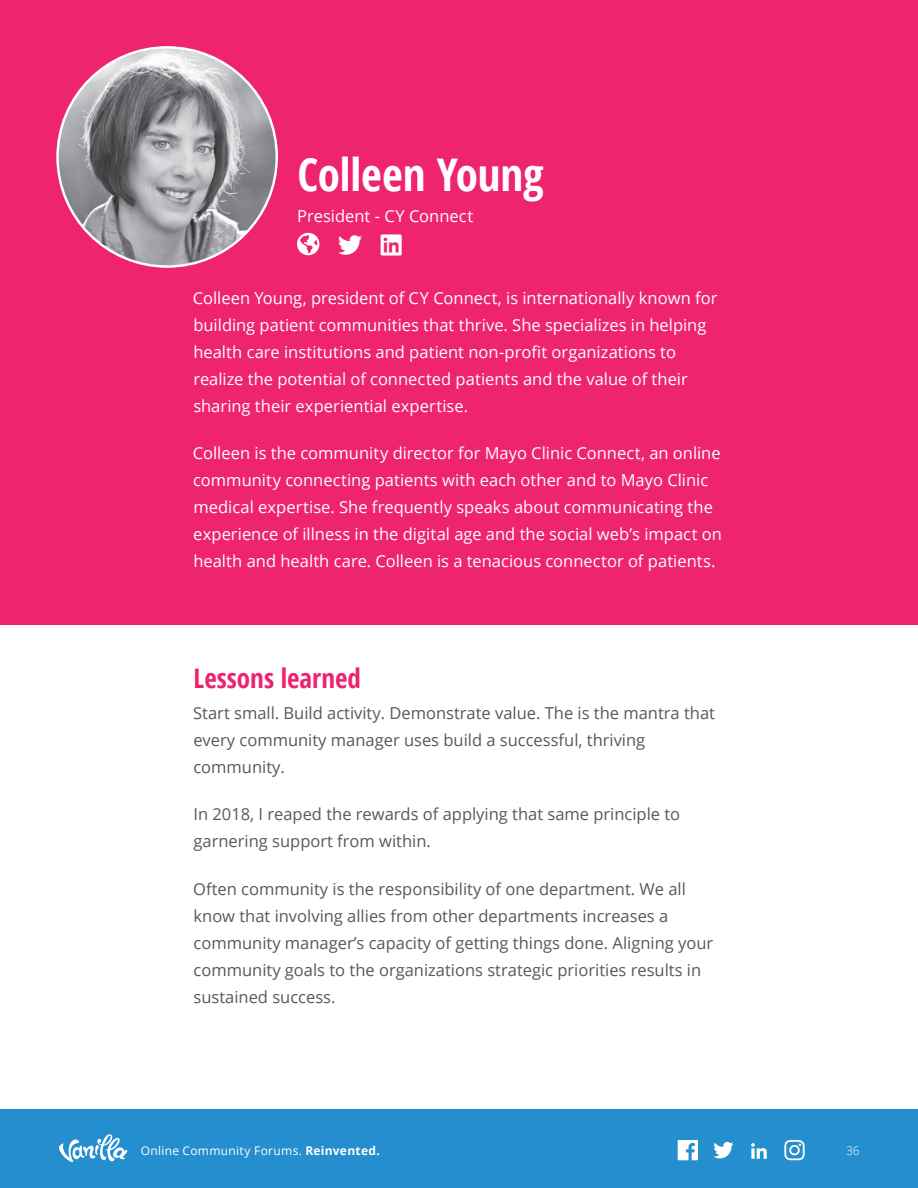
<style>
.page{position:relative;width:918px;height:1188px;background:#fff}
.page>*{position:absolute;margin:0;border:0;box-sizing:border-box;transform-origin:0 0}
.t1{font:700 condensed 45px "Open Sans";letter-spacing:-.005em;color:#fff}
.t2{font:700 condensed 27px "Open Sans";color:#ee236d}
.t3{font:24px "Font Awesome 5 Brands";color:#fff}
.t4{font:16.5px/27px "Open Sans";color:#fff}
.t5{font:16.5px/27px "Open Sans";color:#57585a}
.t6{font:12px "Open Sans";letter-spacing:.025em;color:#fff}
.t7{font:300 12px "Open Sans";color:#fff}
.s1{font-weight:700}
</style>
<div class="page">
<div style="left:0;top:1109px;width:918px;height:79px;background:#258ece"></div>
<svg style="left:784px;top:1140px;width:21px;height:20px"></svg>
<svg style="left:751px;top:1143px;width:16px;height:16px"></svg>
<svg style="left:713px;top:1142px;width:21px;height:16px"></svg>
<svg style="left:678px;top:1140px;width:20px;height:20px"></svg>
<svg style="left:59px;top:1134px;width:62px;height:28px"></svg>
<div style="left:0;top:0;width:918px;height:624px;background:#ee246e"></div>
<img style="left:58px;top:47px;width:219px;height:220px;border-radius:110px">
<svg style="left:297px;top:233px;width:22px;height:22px"></svg>
<h1 class="t1" style="left:297px;top:143px;width:248px">Colleen Young</h1>
<p class="t4" style="left:297px;top:202px;width:178px">President - CY Connect</p>
<h3 class="t3" style="left:338px;top:232px;width:65px">▼▼▼ ●■■</h3>
<p class="t4" style="left:193px;top:284px;width:526px">Colleen Young, president of CY Connect, is internationally known for building patient communities that thrive. She specializes in helping health care institutions and patient non-profit organizations to realize the potential of connected patients and the value of their sharing their experiential expertise.</p>
<p class="t4" style="left:193px;top:440px;width:530px">Colleen is the community director for Mayo Clinic Connect, an online community connecting patients with each other and to Mayo Clinic medical expertise. She frequently speaks about communicating the experience of illness in the digital age and the social web’s impact on health and health care. Colleen is a tenacious connector of patients.</p>
<h2 class="t2" style="left:194px;top:659px;width:169px">Lessons learned</h2>
<p class="t5" style="left:193px;top:699px;width:523px">Start small. Build activity. Demonstrate value. The is the mantra that every community manager uses build a successful, thriving community.</p>
<p class="t5" style="left:193px;top:800px;width:488px">In 2018, I reaped the rewards of applying that same principle to garnering support from within.</p>
<p class="t5" style="left:193px;top:875px;width:522px">Often community is the responsibility of one department. We all know that involving allies from other departments increases a community manager’s capacity of getting things done. Aligning your community goals to the organizations strategic priorities results in sustained success.</p>
<p class="t6" style="left:141px;top:1143px;width:241px">Online Community Forums. <span class="s1">Reinvented.</span></p>
<p class="t7" style="left:846px;top:1143px;width:15px">36</p>
</div>
